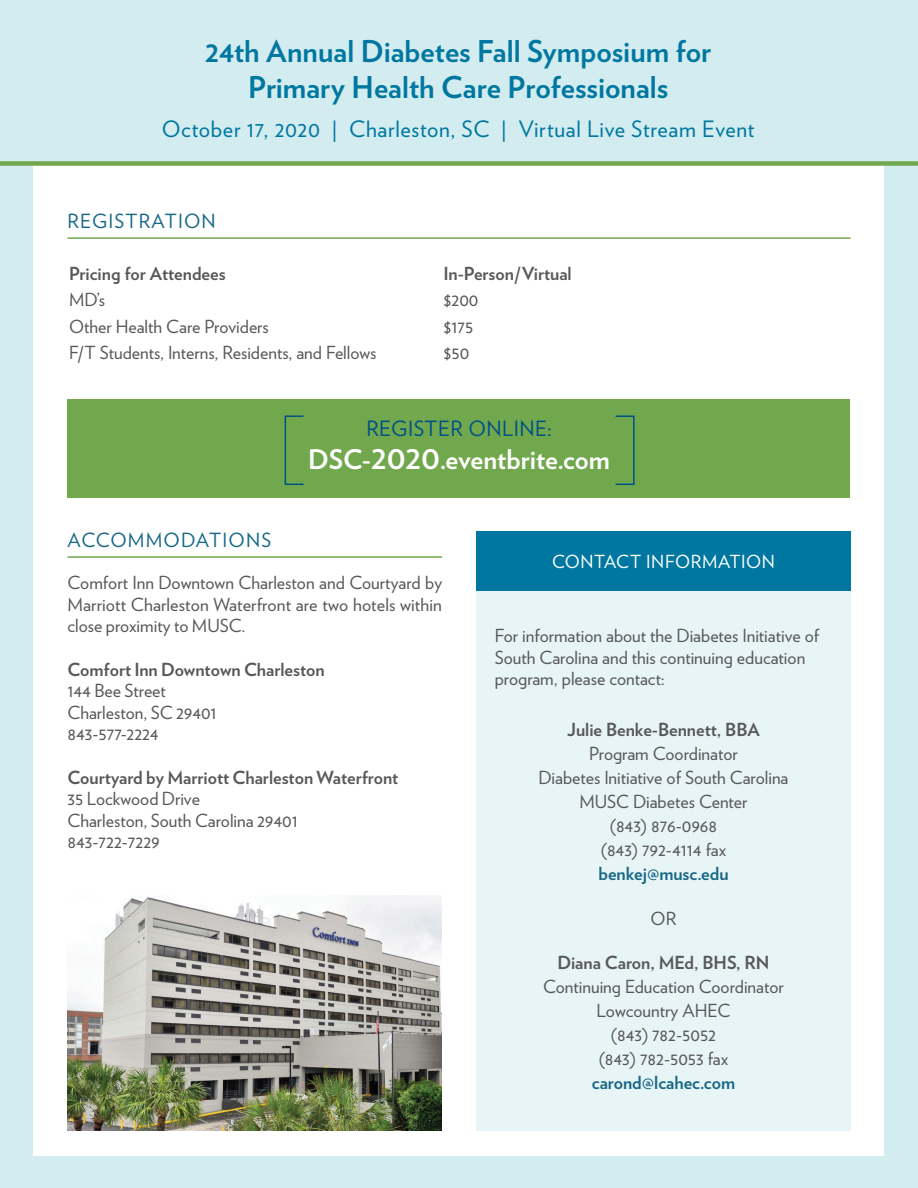
<style>
.page{position:relative;width:918px;height:1188px;background:#d2ecef}
.page>*{position:absolute;margin:0;border:0;box-sizing:border-box;transform-origin:0 0}
.t1{font:700 30px/36px "Verlag";color:#0077a0;text-align:center}
.t2{font:700 27px "Verlag";color:#fff}
.t3{font:22.5px "Verlag";letter-spacing:.025em;color:#0077a0}
.t4{font:21px "Verlag";letter-spacing:.02em;color:#005187}
.t5{font:19.5px "Verlag";letter-spacing:.06em;color:#186887}
.t6{font:18px/21.6px "Verlag";color:#57585a}
.t7{font:700 18px "Verlag";color:#57585a}
.t8{font:700 18px "Verlag";color:#186887}
.t9{font:18px "Verlag";letter-spacing:.03em;color:#fff}
</style>
<div class="page">
<div style="left:34px;top:163px;width:850px;height:992px;background:#fff"></div>
<div style="left:0;top:161px;width:918px;height:5px;background:#72a84d"></div>
<hr style="left:68px;top:556px;width:374px;height:2px;background:#72a84d">
<img style="left:68px;top:896px;width:373px;height:235px">
<hr style="left:68px;top:237px;width:782px;height:2px;background:#72a84d">
<div style="left:68px;top:400px;width:782px;height:98px;background:#72a84d"></div>
<hr style="left:285px;top:416px;width:1px;height:68px;background:#005187">
<svg style="left:285px;top:415px;width:19px;height:2px"></svg>
<svg style="left:285px;top:484px;width:19px;height:1px"></svg>
<hr style="left:633px;top:416px;width:2px;height:68px;background:#005187">
<svg style="left:616px;top:415px;width:18px;height:2px"></svg>
<svg style="left:616px;top:484px;width:18px;height:1px"></svg>
<div style="left:476px;top:561px;width:374px;height:570px;background:#e7f5f6"></div>
<div style="left:476px;top:531px;width:374px;height:60px;background:#0077a0"></div>
<h1 class="t1" style="left:205px;top:32px;width:508px">24th Annual Diabetes Fall Symposium for<br>Primary Health Care Professionals</h1>
<p class="t3" style="left:162px;top:112px;width:594px">October 17, 2020 | Charleston, SC | Virtual Live Stream Event</p>
<p class="t5" style="left:68px;top:207px;width:150px">REGISTRATION</p>
<p class="t7" style="left:69px;top:259px;width:158px">Pricing for Attendees</p>
<p class="t7" style="left:444px;top:259px;width:130px">In-Person/Virtual</p>
<p class="t6" style="left:69px;top:288px;width:38px">MD’s</p>
<p class="t6" style="left:444px;top:288px;width:36px">$200</p>
<p class="t6" style="left:69px;top:314px;width:201px">Other Health Care Providers</p>
<p class="t6" style="left:444px;top:314px;width:31px">$175</p>
<p class="t6" style="left:69px;top:341px;width:309px">F/T Students, Interns, Residents, and Fellows</p>
<p class="t6" style="left:444px;top:341px;width:27px">$50</p>
<p class="t4" style="left:366px;top:413px;width:187px">REGISTER ONLINE:</p>
<h2 class="t2" style="left:308px;top:438px;width:303px">DSC-2020.eventbrite.com</h2>
<p class="t5" style="left:68px;top:526px;width:205px">ACCOMMODATIONS</p>
<p class="t6" style="left:68px;top:571px;width:376px;text-align:justify">Comfort Inn Downtown Charleston and Courtyard by Marriott Charleston Waterfront are two hotels within close proximity to MUSC.</p>
<p class="t7" style="left:68px;top:655px;width:259px">Comfort Inn Downtown Charleston</p>
<p class="t6" style="left:68px;top:679px;width:151px">144 Bee Street<br>Charleston, SC 29401<br>843-577-2224</p>
<p class="t7" style="left:68px;top:763px;width:332px">Courtyard by Marriott Charleston Waterfront</p>
<p class="t6" style="left:68px;top:787px;width:232px">35 Lockwood Drive<br>Charleston, South Carolina 29401<br>843-722-7229</p>
<p class="t9" style="left:552px;top:548px;width:224px">CONTACT INFORMATION</p>
<p class="t6" style="left:495px;top:624px;width:326px">For information about the Diabetes Initiative of<br>South Carolina and this continuing education program, please contact:</p>
<p class="t7" style="left:567px;top:716px;width:194px">Julie Benke-Bennett, BBA</p>
<p class="t6" style="left:538px;top:741px;width:252px;line-height:24px;text-align:center">Program Coordinator<br>Diabetes Initiative of South Carolina<br>MUSC Diabetes Center<br>(843) 876-0968<br>(843) 792-4114 fax</p>
<p class="t8" style="left:598px;top:860px;width:132px">benkej@musc.edu</p>
<p class="t6" style="left:651px;top:906px;width:27px">OR</p>
<p class="t7" style="left:557px;top:948px;width:214px">Diana Caron, MEd, BHS, RN</p>
<p class="t6" style="left:543px;top:973px;width:242px;line-height:24px;text-align:center">Continuing Education Coordinator<br>Lowcountry AHEC<br>(843) 782-5052<br>(843) 782-5053 fax</p>
<p class="t8" style="left:592px;top:1068px;width:145px">carond@lcahec.com</p>
</div>
